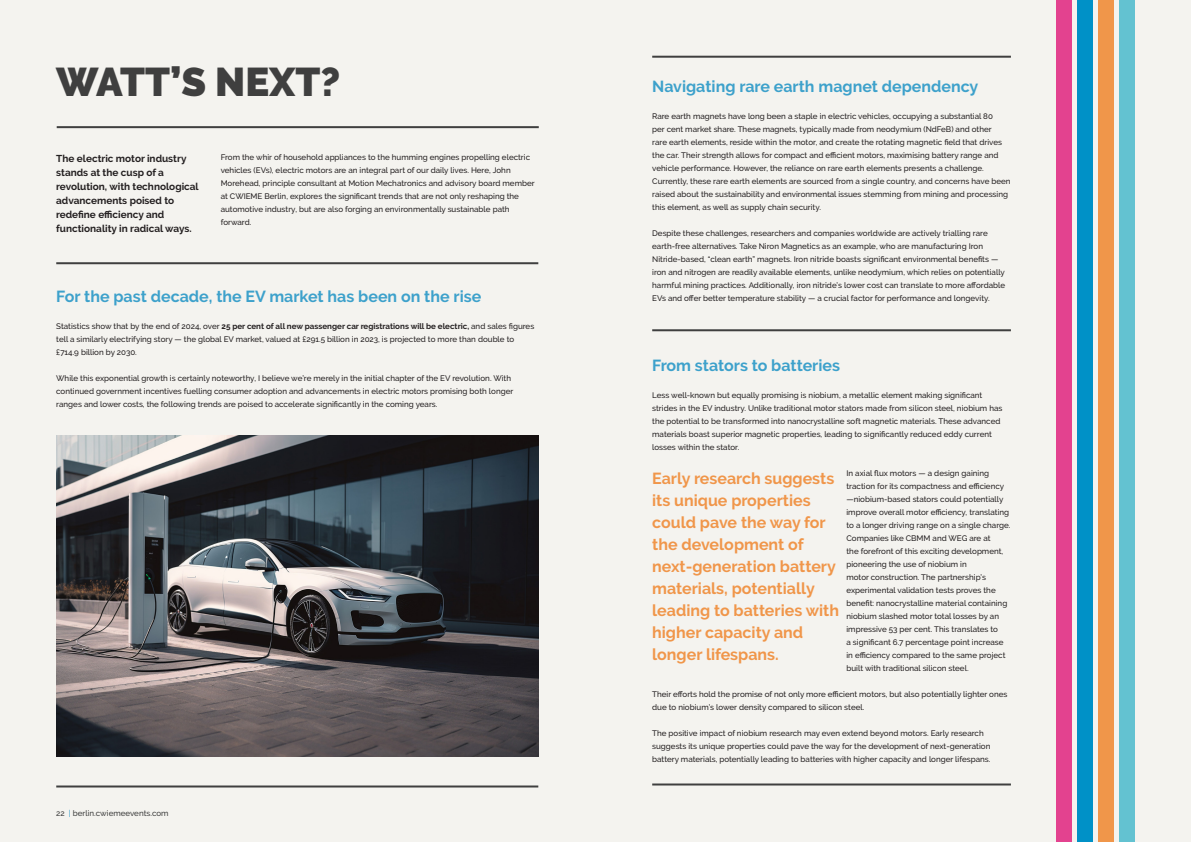
<style>
.page{position:relative;width:1191px;height:842px;background:#f4f3ef}
.page>*{position:absolute;margin:0;border:0;box-sizing:border-box;transform-origin:0 0}
.t1{font:900 40px "Raleway";color:#3f3f3f}
.t2{font:700 16px/22px "Raleway";color:#f0964a}
.t3{font:700 16px "Raleway";color:#3da1cb}
.t4{font:700 10px/14px "Raleway";color:#231f20}
.t5{font:500 8px/13px "Raleway";color:#231f20}
.Body_text{font:500 8px "Raleway";color:#3f3f3f}
.s1{font-weight:700}
.s2{color:#3da1cb}
</style>
<div class="page">
<hr style="left:57px;top:126px;width:482px;height:2px;background:#3f3f3f">
<img style="left:56px;top:436px;width:482px;height:320px">
<hr style="left:56px;top:262px;width:482px;height:2px;background:#3f3f3f">
<hr style="left:56px;top:785px;width:482px;height:2px;background:#3f3f3f">
<div style="left:1056px;top:0;width:16px;height:842px;background:#e3428f"></div>
<div style="left:1118px;top:0;width:16px;height:842px;background:#63c2d1"></div>
<div style="left:1097px;top:0;width:16px;height:842px;background:#f0964a"></div>
<div style="left:1077px;top:0;width:15px;height:842px;background:#0091c7"></div>
<hr style="left:652px;top:329px;width:359px;height:2px;background:#3f3f3f">
<hr style="left:652px;top:56px;width:359px;height:2px;background:#3f3f3f">
<hr style="left:652px;top:783px;width:359px;height:2px;background:#3f3f3f">
<p class="t1" style="left:56px;top:58px;width:285px">WATT’S NEXT?</p>
<p class="t4" style="left:56px;top:151px;width:144px">The electric motor industry stands at the cusp of a revolution, with technological advancements poised to redefine efficiency and functionality in radical ways.</p>
<p class="t5" style="left:221px;top:150px;width:315px">From the whir of household appliances to the humming engines propelling electric vehicles (EVs), electric motors are an integral part of our daily lives. Here, John Morehead, principle consultant at Motion Mechatronics and advisory board member at CWIEME Berlin, explores the significant trends that are not only reshaping the automotive industry, but are also forging an environmentally sustainable path forward.</p>
<p class="t3" style="left:56px;top:287px;width:426px">For the past decade, the EV market has been on the rise</p>
<p class="t5" style="left:56px;top:319px;width:479px">Statistics show that by the end of 2024, over <span class="s1">25 per cent of all new passenger car registrations will be electric,</span> and sales figures tell a similarly electrifying story — the global EV market, valued at £291.5 billion in 2023, is projected to more than double to £714.9 billion by 2030.</p>
<p class="t5" style="left:56px;top:371px;width:458px">While this exponential growth is certainly noteworthy, I believe we’re merely in the initial chapter of the EV revolution. With continued government incentives fuelling consumer adoption and advancements in electric motors promising both longer ranges and lower costs, the following trends are poised to accelerate significantly in the coming years.</p>
<p class="Body_text" style="left:56px;top:809px;width:114px">22 <span class="s2">|</span> berlin.cwiemeevents.com</p>
<p class="t3" style="left:652px;top:77px;width:328px">Navigating rare earth magnet dependency</p>
<p class="t5" style="left:652px;top:110px;width:360px">Rare earth magnets have long been a staple in electric vehicles, occupying a substantial 80<br>per cent market share. These magnets, typically made from neodymium (NdFeB) and other<br>rare earth elements, reside within the motor, and create the rotating magnetic field that drives the car. Their strength allows for compact and efficient motors, maximising battery range and vehicle performance. However, the reliance on rare earth elements presents a challenge.<br>Currently, these rare earth elements are sourced from a single country, and concerns have been raised about the sustainability and environmental issues stemming from mining and processing this element, as well as supply chain security.</p>
<p class="t5" style="left:652px;top:227px;width:354px">Despite these challenges, researchers and companies worldwide are actively trialling rare earth-free alternatives. Take Niron Magnetics as an example, who are manufacturing Iron Nitride-based, “clean earth” magnets. Iron nitride boasts significant environmental benefits — iron and nitrogen are readily available elements, unlike neodymium, which relies on potentially harmful mining practices. Additionally, iron nitride’s lower cost can translate to more affordable EVs and offer better temperature stability — a crucial factor for performance and longevity.</p>
<p class="t3" style="left:652px;top:356px;width:189px">From stators to batteries</p>
<p class="t5" style="left:652px;top:389px;width:352px">Less well-known but equally promising is niobium, a metallic element making significant strides in the EV industry. Unlike traditional motor stators made from silicon steel, niobium has the potential to be transformed into nanocrystalline soft magnetic materials. These advanced materials boast superior magnetic properties, leading to significantly reduced eddy current losses within the stator.</p>
<p class="t5" style="left:846px;top:467px;width:166px">In axial flux motors — a design gaining traction for its compactness and efficiency —niobium-based stators could potentially improve overall motor efficiency, translating to a longer driving range on a single charge.<br>Companies like CBMM and WEG are at<br>the forefront of this exciting development, pioneering the use of niobium in<br>motor construction. The partnership’s experimental validation tests proves the benefit: nanocrystalline material containing niobium slashed motor total losses by an impressive 53 per cent. This translates to<br>a significant 6.7 percentage point increase in efficiency compared to the same project built with traditional silicon steel.</p>
<p class="t5" style="left:652px;top:688px;width:357px">Their efforts hold the promise of not only more efficient motors, but also potentially lighter ones due to niobium’s lower density compared to silicon steel.</p>
<p class="t5" style="left:652px;top:727px;width:340px">The positive impact of niobium research may even extend beyond motors. Early research suggests its unique properties could pave the way for the development of next-generation battery materials, potentially leading to batteries with higher capacity and longer lifespans.</p>
<p class="t2" style="left:652px;top:467px;width:188px">Early research suggests its unique properties could pave the way for the development of next-generation battery materials, potentially leading to batteries with higher capacity and longer lifespans.</p>
</div>
